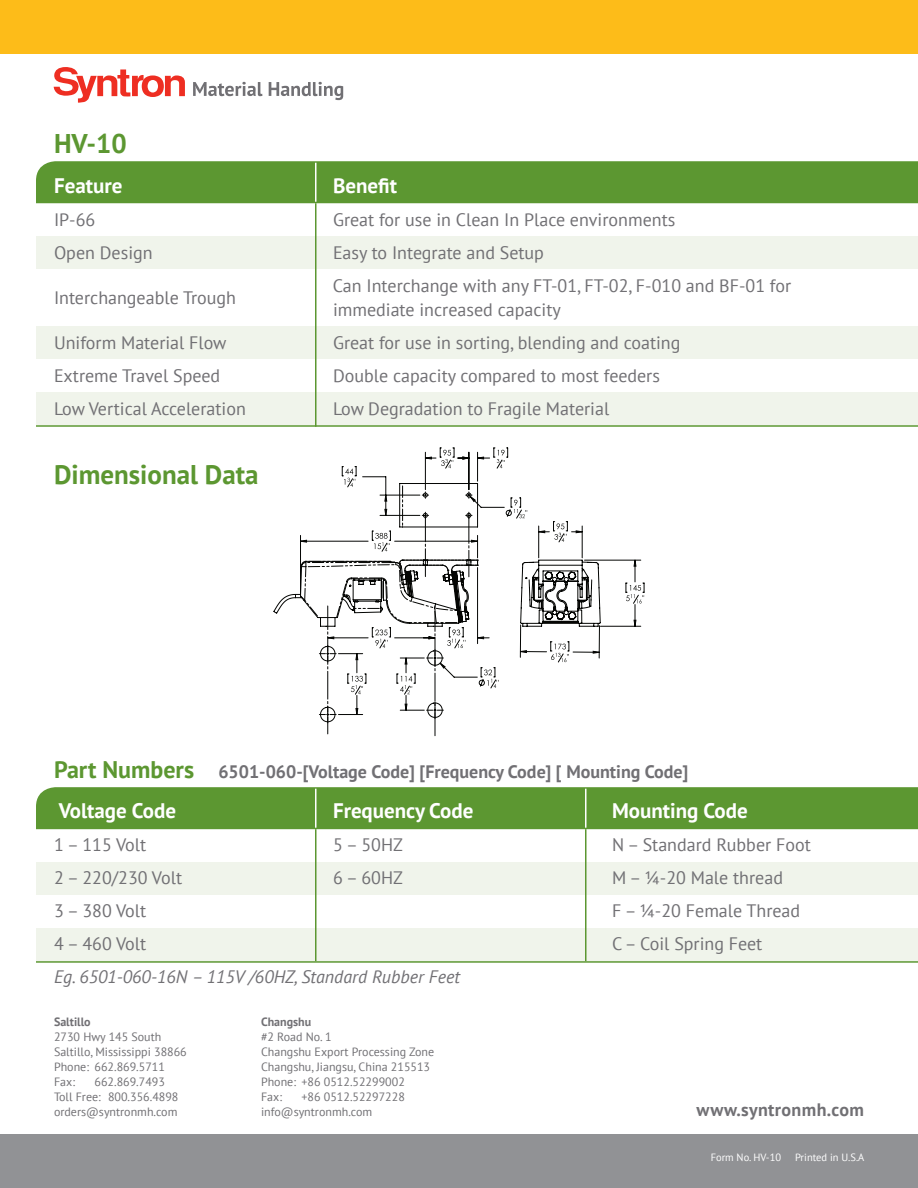
<style>
.page{position:relative;width:918px;height:1188px;background:#fff}
.page>*{position:absolute;margin:0;border:0;box-sizing:border-box;transform-origin:0 0}
.smaller_headline{font:700 27px "PT Sans";color:#5c9731}
.smaller_headline-2{font:700 21px "PT Sans";color:#fff}
.smaller_headline-3{font:18px/24px "PT Sans";color:#717074}
.smaller_headline-4{font:700 18px "PT Sans";color:#717074}
.smaller_headline-5{font:italic 18px "PT Sans";color:#717074}
.smaller_headline-6{font:700 18px "PT Sans";letter-spacing:.02em;color:#717074}
.t1{font:12px "PT Sans";color:#717074}
.t2{font:700 12px "PT Sans";color:#717074}
.business_address{font:10.5px "PT Sans";color:#fff}
.s1{font-size:24px;color:#5c9731}
</style>
<div class="page">
<div style="left:36px;top:161px;width:882px;height:42px;background:#5c9731"></div>
<div style="left:36px;top:787px;width:882px;height:42px;background:#5c9731"></div>
<div style="left:36px;top:236px;width:882px;height:33px;background:#f0f4eb"></div>
<div style="left:36px;top:862px;width:882px;height:33px;background:#f0f4eb"></div>
<div style="left:36px;top:928px;width:882px;height:33px;background:#f0f4eb"></div>
<div style="left:36px;top:326px;width:882px;height:33px;background:#f0f4eb"></div>
<div style="left:36px;top:392px;width:882px;height:33px;background:#f0f4eb"></div>
<div style="left:0;top:1134px;width:918px;height:54px;background:#919295"></div>
<svg style="left:54px;top:67px;width:131px;height:36px"></svg>
<svg style="left:193px;top:82px;width:69px;height:14px"></svg>
<svg style="left:269px;top:82px;width:74px;height:18px"></svg>
<div style="left:0;top:0;width:918px;height:54px;background:#fdbc19"></div>
<hr style="left:315px;top:203px;width:1px;height:224px;background:#5c9731">
<hr style="left:315px;top:829px;width:1px;height:132px;background:#5c9731">
<hr style="left:585px;top:829px;width:1px;height:132px;background:#5c9731">
<hr style="left:315px;top:163px;width:1px;height:39px;background:#fff">
<hr style="left:315px;top:789px;width:1px;height:39px;background:#fff">
<hr style="left:585px;top:789px;width:1px;height:39px;background:#fff">
<hr style="left:36px;top:425px;width:882px;height:2px;background:#5c9731">
<hr style="left:36px;top:961px;width:882px;height:2px;background:#5c9731">
<svg style="left:274px;top:450px;width:235px;height:286px"></svg>
<svg style="left:320px;top:461px;width:281px;height:261px"></svg>
<p class="smaller_headline" style="left:54px;top:126px;width:74px">HV-10</p>
<p class="smaller_headline-2" style="left:54px;top:172px;width:70px">Feature</p>
<p class="smaller_headline-2" style="left:333px;top:172px;width:66px">Benefit</p>
<p class="smaller_headline-3" style="left:54px;top:208px;width:43px">IP-66</p>
<p class="smaller_headline-3" style="left:333px;top:208px;width:344px">Great for use in Clean In Place environments</p>
<p class="smaller_headline-3" style="left:54px;top:241px;width:100px">Open Design</p>
<p class="smaller_headline-3" style="left:333px;top:241px;width:213px">Easy to Integrate and Setup</p>
<p class="smaller_headline-3" style="left:54px;top:286px;width:184px">Interchangeable Trough</p>
<p class="smaller_headline-3" style="left:333px;top:274px;width:460px">Can Interchange with any FT-01, FT-02, F-010 and BF-01 for immediate increased capacity</p>
<p class="smaller_headline-3" style="left:54px;top:331px;width:174px">Uniform Material Flow</p>
<p class="smaller_headline-3" style="left:333px;top:331px;width:349px">Great for use in sorting, blending and coating</p>
<p class="smaller_headline-3" style="left:54px;top:364px;width:168px">Extreme Travel Speed</p>
<p class="smaller_headline-3" style="left:333px;top:364px;width:329px">Double capacity compared to most feeders</p>
<p class="smaller_headline-3" style="left:54px;top:397px;width:193px">Low Vertical Acceleration</p>
<p class="smaller_headline-3" style="left:333px;top:397px;width:278px">Low Degradation to Fragile Material</p>
<p class="smaller_headline" style="left:54px;top:457px;width:206px">Dimensional Data</p>
<p class="smaller_headline-4" style="left:54px;top:760px;width:636px"><span class="s1">Part Numbers</span> 6501-060-[Voltage Code] [Frequency Code] [ Mounting Code]</p>
<p class="smaller_headline-2" style="left:59px;top:797px;width:119px">Voltage Code</p>
<p class="smaller_headline-2" style="left:333px;top:797px;width:142px">Frequency Code</p>
<p class="smaller_headline-2" style="left:612px;top:797px;width:137px">Mounting Code</p>
<p class="smaller_headline-3" style="left:54px;top:832px;width:94px">1 – 115 Volt</p>
<p class="smaller_headline-3" style="left:333px;top:832px;width:71px">5 – 50HZ</p>
<p class="smaller_headline-3" style="left:612px;top:832px;width:200px">N – Standard Rubber Foot</p>
<p class="smaller_headline-3" style="left:54px;top:865px;width:130px">2 – 220/230 Volt</p>
<p class="smaller_headline-3" style="left:333px;top:865px;width:71px">6 – 60HZ</p>
<p class="smaller_headline-3" style="left:612px;top:865px;width:173px">M – ¼-20 Male thread</p>
<p class="smaller_headline-3" style="left:54px;top:898px;width:94px">3 – 380 Volt</p>
<p class="smaller_headline-3" style="left:612px;top:898px;width:190px">F – ¼-20 Female Thread</p>
<p class="smaller_headline-3" style="left:54px;top:931px;width:94px">4 – 460 Volt</p>
<p class="smaller_headline-3" style="left:612px;top:931px;width:152px">C– Coil Spring Feet</p>
<p class="smaller_headline-5" style="left:54px;top:966px;width:408px">Eg. 6501-060-16N – 115V /60HZ, Standard Rubber Feet</p>
<p class="t2" style="left:54px;top:1014px;width:38px">Saltillo</p>
<p class="t1" style="left:54px;top:1029px;width:109px">2730 Hwy 145 South</p>
<p class="t1" style="left:54px;top:1044px;width:134px">Saltillo, Mississippi 38866</p>
<p class="t1" style="left:54px;top:1059px;width:113px">Phone: 662.869.5711</p>
<p class="t1" style="left:54px;top:1074px;width:22px">Fax:</p>
<p class="t1" style="left:94px;top:1074px;width:72px">662.869.7493</p>
<p class="t1" style="left:54px;top:1089px;width:126px">Toll Free: 800.356.4898</p>
<p class="t1" style="left:54px;top:1104px;width:125px">orders@syntronmh.com</p>
<p class="t2" style="left:261px;top:1014px;width:52px">Changshu</p>
<p class="t1" style="left:261px;top:1029px;width:72px">#2 Road No. 1</p>
<p class="t1" style="left:261px;top:1044px;width:175px">Changshu Export Processing Zone</p>
<p class="t1" style="left:261px;top:1059px;width:171px">Changshu, Jiangsu, China 215513</p>
<p class="t1" style="left:261px;top:1074px;width:145px">Phone: +86 0512.52299002</p>
<p class="t1" style="left:261px;top:1089px;width:22px">Fax:</p>
<p class="t1" style="left:302px;top:1089px;width:105px">+86 0512.52297228</p>
<p class="t1" style="left:261px;top:1104px;width:113px">info@syntronmh.com</p>
<p class="smaller_headline-6" style="left:697px;top:1098px;width:169px">www.syntronmh.com</p>
<p class="business_address" style="left:711px;top:1150px;width:72px">Form No. HV-10</p>
<p class="business_address" style="left:795px;top:1150px;width:71px">Printed in U.S.A</p>
</div>
